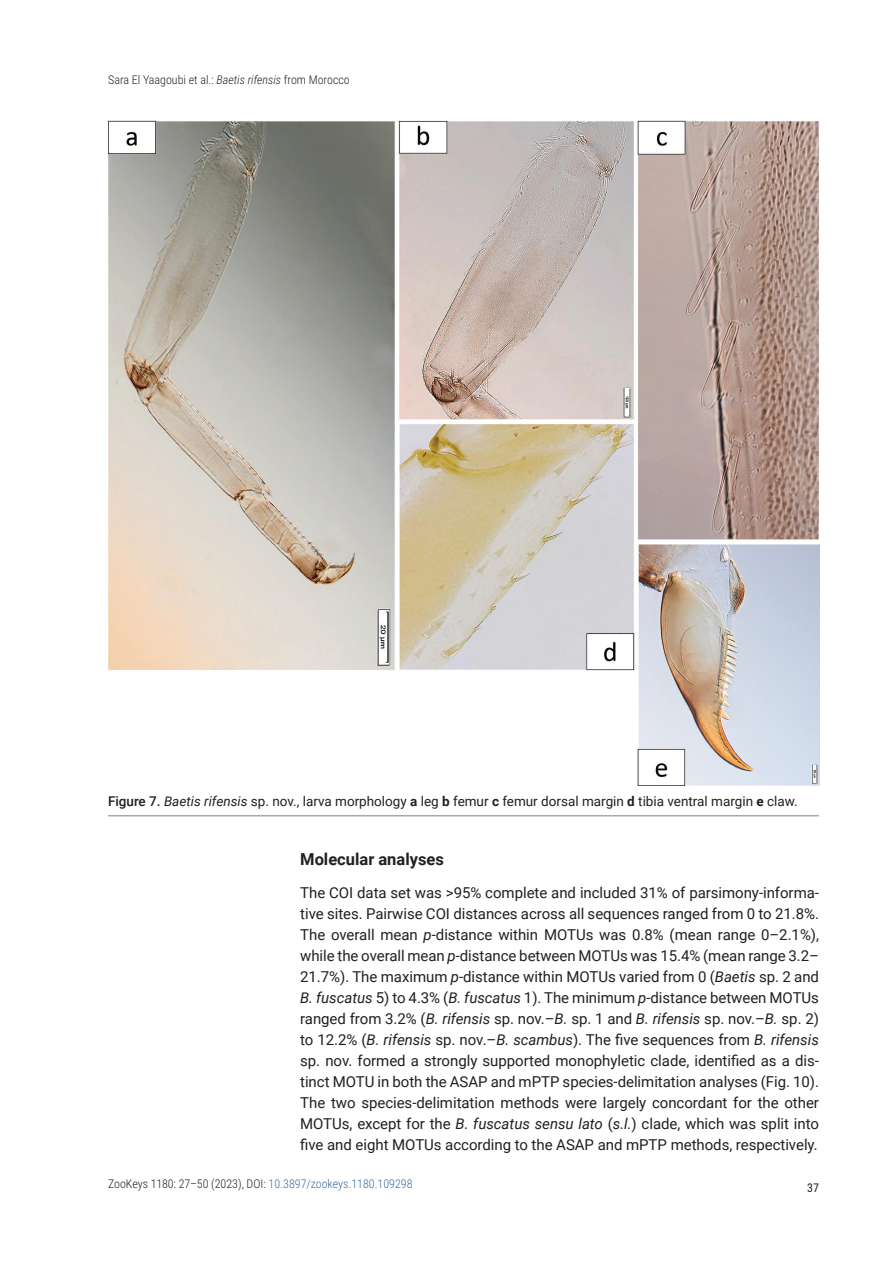
<style>
.page{position:relative;width:893px;height:1263px;background:#fff}
.page>*{position:absolute;margin:0;border:0;box-sizing:border-box;transform-origin:0 0}
.t1{font:700 16.5px "Roboto";color:#231f20}
.t2{font:15px/21px "Roboto";letter-spacing:-.005em;color:#231f20;text-align:justify}
.t3{font:13.5px "Roboto";color:#231f20}
.t4{font:300 12px "Roboto Condensed";color:#231f20}
.t5{font:12px "Roboto Condensed";color:#231f20}
.s1{font-style:italic}
.s2{font-weight:500}
.s3{font-weight:700}
.s4{color:#376ba5}
</style>
<div class="page">
<hr style="left:108px;top:815px;width:711px;height:1px;background:#a8a9ad">
<img style="left:108px;top:121px;width:711px;height:665px">
<p class="t4" style="left:108px;top:71px;width:243px">Sara El Yaagoubi et al.: <span class="s1">Baetis rifensis</span> from Morocco</p>
<p class="t3" style="left:108px;top:792px;width:691px"><span class="s2">Figure 7.</span> <span class="s1">Baetis rifensis</span> sp. nov., larva morphology <span class="s3">a</span> leg <span class="s3">b</span> femur <span class="s3">c</span> femur dorsal margin <span class="s3">d</span> tibia ventral margin <span class="s3">e</span> claw.</p>
<p class="t1" style="left:300px;top:847px;width:145px">Molecular analyses</p>
<p class="t2" style="left:300px;top:881px;width:520px">The COI data set was &gt;95% complete and included 31% of parsimony-informa&shy;tive sites. Pairwise COI distances across all sequences ranged from 0 to 21.8%.<br>The overall mean <span class="s1">p</span>-distance within MOTUs was 0.8% (mean range 0–2.1%), while the overall mean <span class="s1">p</span>-distance between MOTUs was 15.4% (mean range 3.2– 21.7%). The maximum <span class="s1">p</span>-distance within MOTUs varied from 0 (<span class="s1">Baetis</span> sp. 2 and <span class="s1">B. fuscatus</span> 5) to 4.3% (<span class="s1">B. fuscatus</span> 1). The minimum <span class="s1">p</span>-distance between MOTUs ranged from 3.2% (<span class="s1">B. rifensis</span> sp. nov.–<span class="s1">B.</span> sp. 1 and <span class="s1">B. rifensis</span> sp. nov.–<span class="s1">B.</span> sp. 2) to 12.2% (<span class="s1">B. rifensis</span> sp. nov.–<span class="s1">B. scambus</span>). The five sequences from <span class="s1">B. rifensis </span>sp. nov. formed a strongly supported monophyletic clade, identified as a dis&shy;tinct MOTU in both the ASAP and mPTP species-delimitation analyses (Fig. 10).<br>The two species-delimitation methods were largely concordant for the other MOTUs, except for the <span class="s1">B. fuscatus sensu lato</span> (<span class="s1">s.l.</span>) clade, which was split into five and eight MOTUs according to the ASAP and mPTP methods, respectively.</p>
<p class="t4" style="left:108px;top:1175px;width:306px">ZooKeys 1180: 27–50 (2023), DOI: <span class="s4">10.3897/zookeys.1180.109298</span></p>
<p class="t5" style="left:807px;top:1179px;width:13px">37</p>
</div>
